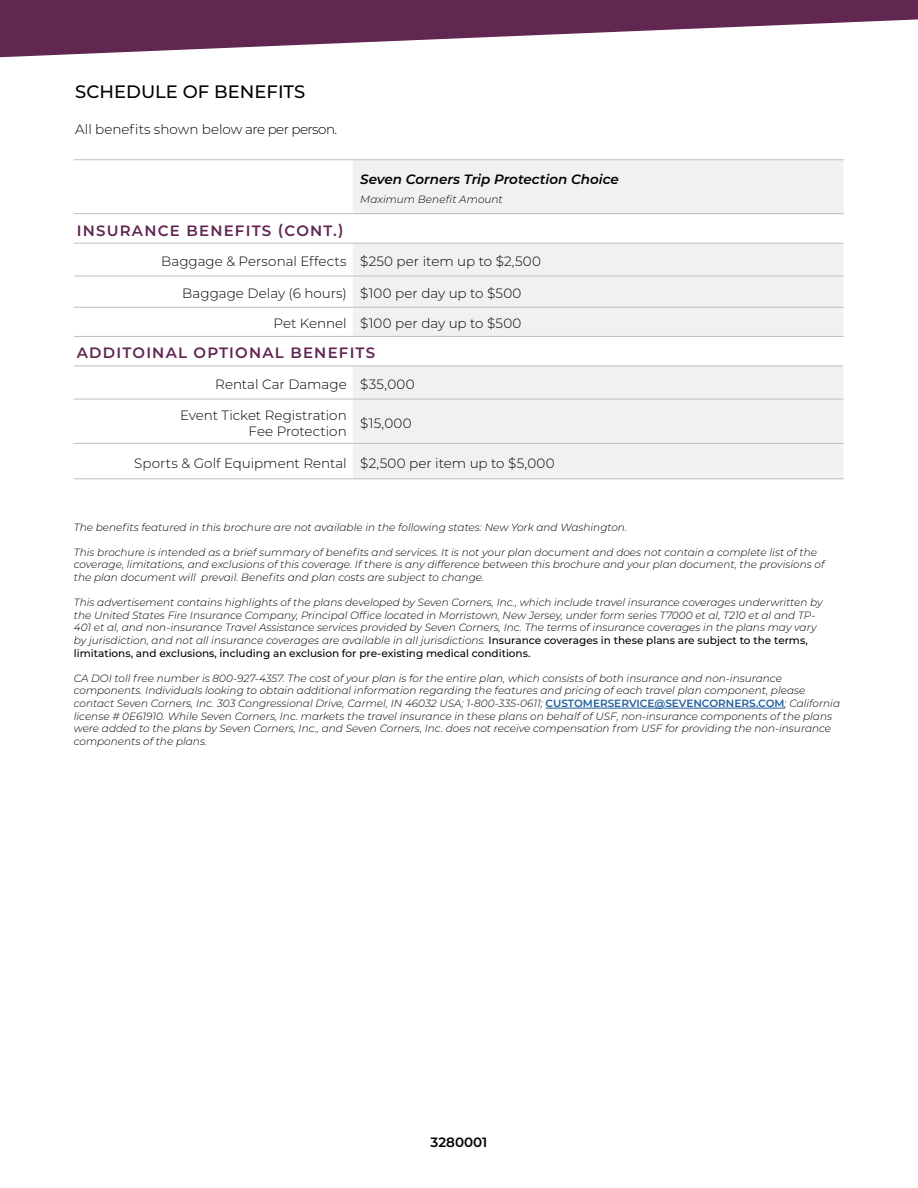
<style>
.page{position:relative;width:918px;height:1188px;background:#fff}
.page>*{position:absolute;margin:0;border:0;box-sizing:border-box;transform-origin:0 0}
.t1{font:500 18px "Montserrat";color:#000}
.t2{font:600 15px "Montserrat";letter-spacing:.08em;color:#602651}
.t3{font:300 13.5px/16.2px "Montserrat";color:#000;text-align:right}
.t4{font:italic 600 13.5px "Montserrat";color:#000101}
.t5{font:600 13.5px "Montserrat";color:#000}
.t6{font:italic 300 10.5px/12.6px "Montserrat";color:#000}
.s1{font-weight:500;font-style:normal}
.s2{font-weight:600;font-style:normal;color:#215e9e}
</style>
<div class="page">
<hr style="left:546px;top:708px;width:239px;height:1px;background:#215e9e">
<svg style="left:0;top:0;width:918px;height:57px;fill:#612751"></svg>
<div style="left:353px;top:161px;width:490px;height:52px;background:#f1f1f2"></div>
<svg style="left:74px;top:214px;width:769px;height:265px;fill:#f1f1f2"></svg>
<hr style="left:74px;top:243px;width:279px;height:1px;background:#bcbec0">
<hr style="left:353px;top:243px;width:491px;height:1px;background:#bcbec0">
<hr style="left:74px;top:276px;width:279px;height:1px;background:#bcbec0">
<hr style="left:353px;top:276px;width:490px;height:1px;background:#bcbec0">
<hr style="left:74px;top:307px;width:279px;height:1px;background:#bcbec0">
<hr style="left:353px;top:307px;width:490px;height:1px;background:#bcbec0">
<hr style="left:74px;top:366px;width:279px;height:1px;background:#bcbec0">
<hr style="left:353px;top:366px;width:490px;height:1px;background:#bcbec0">
<hr style="left:74px;top:160px;width:279px;height:1px;background:#bcbec0">
<hr style="left:353px;top:160px;width:490px;height:1px;background:#bcbec0">
<hr style="left:74px;top:213px;width:279px;height:1px;background:#bcbec0">
<hr style="left:353px;top:213px;width:491px;height:1px;background:#bcbec0">
<hr style="left:74px;top:336px;width:279px;height:1px;background:#bcbec0">
<hr style="left:353px;top:336px;width:490px;height:1px;background:#bcbec0">
<hr style="left:74px;top:399px;width:279px;height:1px;background:#bcbec0">
<hr style="left:353px;top:399px;width:490px;height:1px;background:#bcbec0">
<hr style="left:74px;top:443px;width:279px;height:1px;background:#bcbec0">
<hr style="left:353px;top:443px;width:490px;height:1px;background:#bcbec0">
<hr style="left:74px;top:479px;width:279px;height:1px;background:#bcbec0">
<hr style="left:353px;top:479px;width:490px;height:1px;background:#bcbec0">
<h1 class="t1" style="left:75px;top:79px;width:231px">SCHEDULE OF BENEFITS</h1>
<p class="t3" style="left:75px;top:121px;width:264px">All benefits shown below are per person.</p>
<p class="t4" style="left:360px;top:169px;width:260px">Seven Corners Trip Protection Choice</p>
<p class="t6" style="left:360px;top:193px;width:144px">Maximum Benefit Amount</p>
<h2 class="t2" style="left:77px;top:220px;width:268px">INSURANCE BENEFITS (CONT.)</h2>
<p class="t3" style="left:161px;top:253px;width:381px">Baggage &amp; Personal Effects $250 per item up to $2,500</p>
<p class="t3" style="left:182px;top:285px;width:341px">Baggage Delay (6 hours) $100 per day up to $500</p>
<p class="t3" style="left:274px;top:315px;width:250px">Pet Kennel $100 per day up to $500</p>
<h2 class="t2" style="left:77px;top:342px;width:300px">ADDITOINAL OPTIONAL BENEFITS</h2>
<p class="t3" style="left:215px;top:376px;width:201px">Rental Car Damage $35,000</p>
<p class="t3" style="left:180px;top:406px;width:168px">Event Ticket Registration<br>Fee Protection</p>
<p class="t3" style="left:360px;top:414px;width:53px">$15,000</p>
<p class="t3" style="left:134px;top:454px;width:422px">Sports &amp; Golf Equipment Rental $2,500 per item up to $5,000</p>
<p class="t6" style="left:74px;top:520px;width:555px">The benefits featured in this brochure are not available in the following states: New York and Washington.</p>
<p class="t6" style="left:74px;top:546px;width:752px">This brochure is intended as a brief summary of benefits and services. It is not your plan document and does not contain a complete list of the coverage, limitations, and exclusions of this coverage. If there is any difference between this brochure and your plan document, the provisions of the plan document will prevail. Benefits and plan costs are subject to change.</p>
<p class="t6" style="left:74px;top:596px;width:750px">This advertisement contains highlights of the plans developed by Seven Corners, Inc., which include travel insurance coverages underwritten by the United States Fire Insurance Company, Principal Office located in Morristown, New Jersey, under form series T7000 et al, T210 et al and TP-401 et al, and non-insurance Travel Assistance services provided by Seven Corners, Inc. The terms of insurance coverages in the plans may vary by jurisdiction, and not all insurance coverages are available in all jurisdictions. <span class="s1">Insurance coverages in these plans are subject to the terms, limitations, and exclusions, including an exclusion for pre-existing medical conditions.</span></p>
<p class="t6" style="left:74px;top:672px;width:768px">CA DOI toll free number is 800-927-4357. The cost of your plan is for the entire plan, which consists of both insurance and non-insurance components. Individuals looking to obtain additional information regarding the features and pricing of each travel plan component, please contact Seven Corners, Inc. 303 Congressional Drive, Carmel, IN 46032 USA; 1-800-335-0611; <span class="s2">CUSTOMERSERVICE@SEVENCORNERS.COM</span>; California license # 0E61910. While Seven Corners, Inc. markets the travel insurance in these plans on behalf of USF, non-insurance components of the plans were added to the plans by Seven Corners, Inc., and Seven Corners, Inc. does not receive compensation from USF for providing the non-insurance components of the plans.</p>
<p class="t5" style="left:431px;top:1133px;width:58px">3280001</p>
</div>
